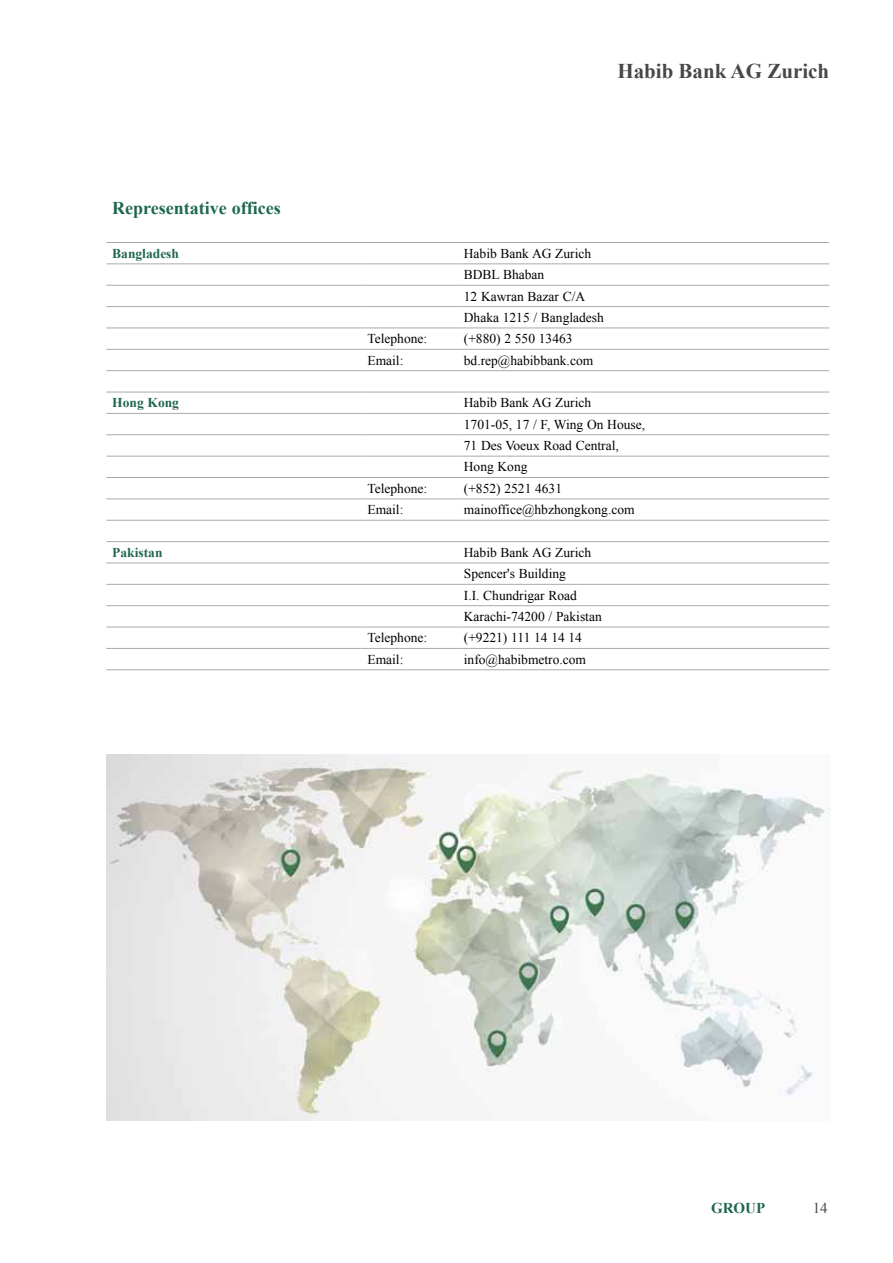
<style>
.page{position:relative;width:893px;height:1263px;background:#fff}
.page>*{position:absolute;margin:0;border:0;box-sizing:border-box;transform-origin:0 0}
.t1{font:700 21px "Times New Roman";color:#484848}
.t2{font:700 18px "Times New Roman";color:#1f674e}
.t3{font:700 15px "Times New Roman";color:#1f674e}
.t4{font:15px "Times New Roman";color:#484848}
.t5{font:13.5px/21.3px "Times New Roman";color:#000}
.t6{font:700 13.5px "Times New Roman";color:#1f674e}
</style>
<div class="page">
<img style="left:106px;top:755px;width:724px;height:365px">
<hr style="left:106px;top:263px;width:255px;height:1px;background:#aaa">
<hr style="left:361px;top:263px;width:97px;height:1px;background:#aaa">
<hr style="left:458px;top:263px;width:371px;height:1px;background:#aaa">
<hr style="left:106px;top:285px;width:255px;height:1px;background:#aaa">
<hr style="left:361px;top:285px;width:97px;height:1px;background:#aaa">
<hr style="left:458px;top:285px;width:371px;height:1px;background:#aaa">
<hr style="left:106px;top:306px;width:255px;height:1px;background:#aaa">
<hr style="left:361px;top:306px;width:97px;height:1px;background:#aaa">
<hr style="left:458px;top:306px;width:371px;height:1px;background:#aaa">
<hr style="left:106px;top:328px;width:255px;height:1px;background:#aaa">
<hr style="left:361px;top:328px;width:97px;height:1px;background:#aaa">
<hr style="left:458px;top:328px;width:371px;height:1px;background:#aaa">
<hr style="left:106px;top:349px;width:255px;height:1px;background:#aaa">
<hr style="left:361px;top:349px;width:97px;height:1px;background:#aaa">
<hr style="left:458px;top:349px;width:371px;height:1px;background:#aaa">
<hr style="left:106px;top:370px;width:255px;height:1px;background:#aaa">
<hr style="left:361px;top:370px;width:97px;height:1px;background:#aaa">
<hr style="left:458px;top:370px;width:371px;height:1px;background:#aaa">
<hr style="left:106px;top:392px;width:255px;height:1px;background:#aaa">
<hr style="left:361px;top:392px;width:97px;height:1px;background:#aaa">
<hr style="left:458px;top:392px;width:371px;height:1px;background:#aaa">
<hr style="left:106px;top:413px;width:255px;height:1px;background:#aaa">
<hr style="left:361px;top:413px;width:97px;height:1px;background:#aaa">
<hr style="left:458px;top:413px;width:371px;height:1px;background:#aaa">
<hr style="left:106px;top:434px;width:255px;height:1px;background:#aaa">
<hr style="left:361px;top:434px;width:97px;height:1px;background:#aaa">
<hr style="left:458px;top:434px;width:371px;height:1px;background:#aaa">
<hr style="left:106px;top:456px;width:255px;height:1px;background:#aaa">
<hr style="left:361px;top:456px;width:97px;height:1px;background:#aaa">
<hr style="left:458px;top:456px;width:371px;height:1px;background:#aaa">
<hr style="left:106px;top:477px;width:255px;height:1px;background:#aaa">
<hr style="left:361px;top:477px;width:97px;height:1px;background:#aaa">
<hr style="left:458px;top:477px;width:371px;height:1px;background:#aaa">
<hr style="left:106px;top:498px;width:255px;height:1px;background:#aaa">
<hr style="left:361px;top:498px;width:97px;height:1px;background:#aaa">
<hr style="left:458px;top:498px;width:371px;height:1px;background:#aaa">
<hr style="left:106px;top:520px;width:255px;height:1px;background:#aaa">
<hr style="left:361px;top:520px;width:97px;height:1px;background:#aaa">
<hr style="left:458px;top:520px;width:371px;height:1px;background:#aaa">
<hr style="left:106px;top:541px;width:255px;height:1px;background:#aaa">
<hr style="left:361px;top:541px;width:97px;height:1px;background:#aaa">
<hr style="left:458px;top:541px;width:371px;height:1px;background:#aaa">
<hr style="left:106px;top:563px;width:255px;height:1px;background:#aaa">
<hr style="left:361px;top:563px;width:97px;height:1px;background:#aaa">
<hr style="left:458px;top:563px;width:371px;height:1px;background:#aaa">
<hr style="left:106px;top:584px;width:255px;height:1px;background:#aaa">
<hr style="left:361px;top:584px;width:97px;height:1px;background:#aaa">
<hr style="left:458px;top:584px;width:371px;height:1px;background:#aaa">
<hr style="left:106px;top:605px;width:255px;height:1px;background:#aaa">
<hr style="left:361px;top:605px;width:97px;height:1px;background:#aaa">
<hr style="left:458px;top:605px;width:371px;height:1px;background:#aaa">
<hr style="left:106px;top:627px;width:255px;height:1px;background:#aaa">
<hr style="left:361px;top:627px;width:97px;height:1px;background:#aaa">
<hr style="left:458px;top:627px;width:371px;height:1px;background:#aaa">
<hr style="left:106px;top:648px;width:255px;height:1px;background:#aaa">
<hr style="left:361px;top:648px;width:97px;height:1px;background:#aaa">
<hr style="left:458px;top:648px;width:371px;height:1px;background:#aaa">
<hr style="left:106px;top:669px;width:255px;height:1px;background:#aaa">
<hr style="left:361px;top:669px;width:97px;height:1px;background:#aaa">
<hr style="left:458px;top:669px;width:371px;height:1px;background:#aaa">
<hr style="left:106px;top:242px;width:255px;height:1px;background:#aaa">
<hr style="left:361px;top:242px;width:97px;height:1px;background:#aaa">
<hr style="left:458px;top:242px;width:371px;height:1px;background:#aaa">
<h1 class="t1" style="left:617px;top:56px;width:213px">Habib Bank AG Zurich</h1>
<h2 class="t2" style="left:112px;top:195px;width:170px">Representative offices</h2>
<p class="t6" style="left:112px;top:244px;width:68px">Bangladesh</p>
<p class="t5" style="left:464px;top:242px;width:142px">Habib Bank AG Zurich<br>BDBL Bhaban<br>12 Kawran Bazar C/A<br>Dhaka 1215 / Bangladesh</p>
<p class="t5" style="left:367px;top:328px;width:61px">Telephone:</p>
<p class="t5" style="left:464px;top:328px;width:110px">(+880) 2 550 13463</p>
<p class="t5" style="left:367px;top:349px;width:38px">Email:</p>
<p class="t5" style="left:464px;top:349px;width:131px">bd.rep@habibbank.com</p>
<p class="t6" style="left:112px;top:393px;width:68px">Hong Kong</p>
<p class="t5" style="left:464px;top:392px;width:183px">Habib Bank AG Zurich<br>1701-05, 17 / F, Wing On House,<br>71 Des Voeux Road Central,<br>Hong Kong</p>
<p class="t5" style="left:367px;top:477px;width:61px">Telephone:</p>
<p class="t5" style="left:464px;top:477px;width:100px">(+852) 2521 4631</p>
<p class="t5" style="left:367px;top:499px;width:38px">Email:</p>
<p class="t5" style="left:464px;top:499px;width:172px">mainoffice@hbzhongkong.com</p>
<p class="t6" style="left:112px;top:543px;width:52px">Pakistan</p>
<p class="t5" style="left:464px;top:541px;width:139px">Habib Bank AG Zurich<br>Spencer's Building<br>I.I. Chundrigar Road<br>Karachi-74200 / Pakistan</p>
<p class="t5" style="left:367px;top:627px;width:61px">Telephone:</p>
<p class="t5" style="left:464px;top:627px;width:120px">(+9221) 111 14 14 14</p>
<p class="t5" style="left:367px;top:648px;width:38px">Email:</p>
<p class="t5" style="left:464px;top:648px;width:124px">info@habibmetro.com</p>
<p class="t3" style="left:711px;top:1198px;width:56px">GROUP</p>
<p class="t4" style="left:813px;top:1198px;width:16px">14</p>
</div>
